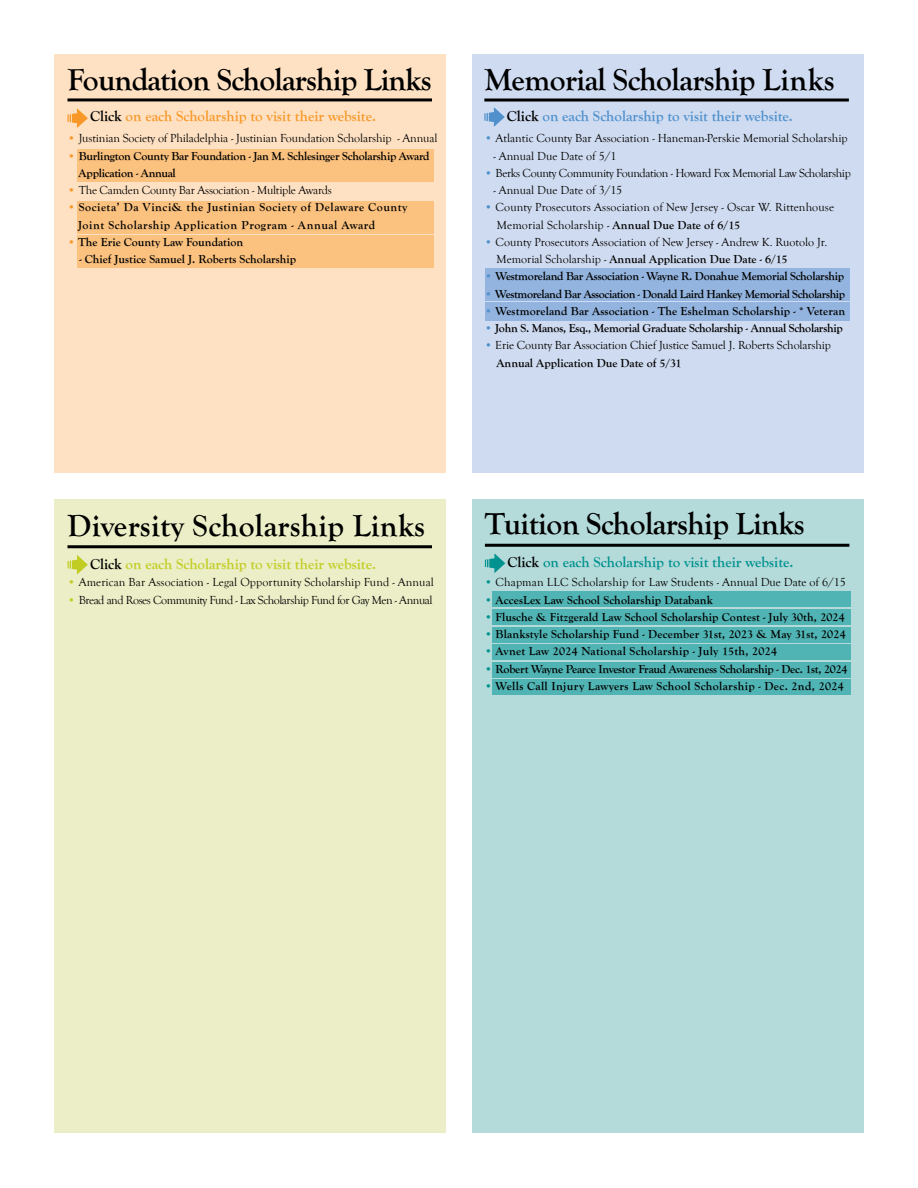
<style>
.page{position:relative;width:918px;height:1188px;background:#fff}
.page>*{position:absolute;margin:0;border:0;box-sizing:border-box;transform-origin:0 0}
.t1{font:700 31.5px "Goudy Old Style T";letter-spacing:-.02em;color:#000}
.t2{font:700 31.5px "Goudy Old Style T";letter-spacing:.01em;color:#000}
.t3{font:700 15px "Goudy Old Style T";color:#c2cd23}
.t4{font:700 15px "Goudy Old Style T";color:#f89829}
.t5{font:700 15px "Goudy Old Style T";color:#5091cd}
.t6{font:700 15px "Goudy Old Style T";color:#00928f}
.t7{font:12px/17.2px "Goudy Old Style T";letter-spacing:-.005em;color:#000}
.t8{font:700 12px "Goudy Old Style T";color:#000}
.t9{font:700 12px/17.2px "Goudy Old Style T";letter-spacing:-.02em;color:#000}
.t10{font:700 12px/17.2px "Goudy Old Style T";letter-spacing:.045em;color:#000}
.t11{font:700 12px "Goudy Old Style T";letter-spacing:-.03em;color:#000}
.t12{font:12px "Goudy Old Style T";letter-spacing:-.03em;color:#000}
.t13{font:12px "Goudy Old Style T";letter-spacing:-.035em;color:#000}
.t14{font:700 12px "Goudy Old Style T";letter-spacing:.03em;color:#000}
.t15{font:700 12px "Goudy Old Style T";letter-spacing:.025em;color:#000}
.s1{color:#000}
.s2{color:#f89829}
.s3{font-weight:400;color:#f89829}
.s4{color:#5091cd}
.s5{font-weight:700}
.s6{font-weight:400;color:#5091cd}
.s7{color:#c2cd23}
.s8{color:#00928f}
.s9{font-weight:400;color:#00928f}
</style>
<div class="page">
<div style="left:472px;top:500px;width:392px;height:633px;background:#b4dada"></div>
<div style="left:54px;top:500px;width:392px;height:633px;background:#ebeec6"></div>
<hr style="left:68px;top:545px;width:364px;height:3px;background:#000">
<div style="left:54px;top:54px;width:392px;height:418px;background:#fee1c2"></div>
<div style="left:472px;top:54px;width:392px;height:418px;background:#cfdbf0"></div>
<hr style="left:68px;top:98px;width:364px;height:3px;background:#000">
<hr style="left:484px;top:99px;width:365px;height:3px;background:#000">
<hr style="left:485px;top:544px;width:364px;height:3px;background:#000">
<svg style="left:68px;top:109px;width:20px;height:19px"></svg>
<svg style="left:484px;top:108px;width:21px;height:18px"></svg>
<svg style="left:485px;top:554px;width:20px;height:19px"></svg>
<svg style="left:68px;top:555px;width:20px;height:19px"></svg>
<div style="left:492px;top:591px;width:358px;height:15px;background:#51b4b4"></div>
<div style="left:492px;top:609px;width:358px;height:16px;background:#51b4b4"></div>
<div style="left:492px;top:627px;width:358px;height:16px;background:#51b4b4"></div>
<div style="left:77px;top:149px;width:357px;height:32px;background:#fbc17e"></div>
<div style="left:485px;top:303px;width:364px;height:18px;background:#93b4df"></div>
<div style="left:492px;top:645px;width:358px;height:15px;background:#51b4b4"></div>
<div style="left:492px;top:662px;width:358px;height:15px;background:#51b4b4"></div>
<div style="left:77px;top:201px;width:357px;height:33px;background:#fbc17e"></div>
<div style="left:485px;top:286px;width:365px;height:15px;background:#93b4df"></div>
<div style="left:485px;top:268px;width:365px;height:17px;background:#93b4df"></div>
<div style="left:492px;top:679px;width:358px;height:15px;background:#51b4b4"></div>
<div style="left:77px;top:235px;width:357px;height:33px;background:#fbc17e"></div>
<h1 class="t1" style="left:68px;top:62px;width:366px">Foundation Scholarship Links</h1>
<p class="t4" style="left:90px;top:108px;width:288px"><span class="s1">Click</span> on each Scholarship to visit their website.</p>
<p class="t7" style="left:68px;top:130px;width:371px"><span class="s2">•</span> Justinian Society of Philadelphia - Justinian Foundation Scholarship - Annual</p>
<p class="t9" style="left:79px;top:147px;width:353px;text-indent:-11px"><span class="s3">•</span> Burlington County Bar Foundation - Jan M. Schlesinger Scholarship Award<br>Application - Annual</p>
<p class="t7" style="left:68px;top:182px;width:266px"><span class="s2">•</span> The Camden County Bar Association - Multiple Awards</p>
<p class="t10" style="left:78px;top:199px;width:331px;text-indent:-11px"><span class="s3">•</span> Societa’ Da Vinci&amp; the Justinian Society of Delaware County<br>Joint Scholarship Application Program - Annual Award</p>
<p class="t8" style="left:68px;top:235px;width:177px"><span class="s3">•</span> The Erie County Law Foundation</p>
<p class="t8" style="left:80px;top:253px;width:218px">- Chief Justice Samuel J. Roberts Scholarship</p>
<h1 class="t1" style="left:484px;top:62px;width:352px">Memorial Scholarship Links</h1>
<p class="t5" style="left:507px;top:108px;width:288px"><span class="s1">Click</span> on each Scholarship to visit their website.</p>
<p class="t7" style="left:484px;top:130px;width:365px"><span class="s4">•</span> Atlantic County Bar Association - Haneman-Perskie Memorial Scholarship</p>
<p class="t7" style="left:493px;top:147px;width:125px">- Annual Due Date of 5/1</p>
<p class="t12" style="left:484px;top:166px;width:368px"><span class="s4">•</span> Berks County Community Foundation - Howard Fox Memorial Law Scholarship</p>
<p class="t7" style="left:493px;top:182px;width:130px">- Annual Due Date of 3/15</p>
<p class="t7" style="left:497px;top:199px;width:339px;text-indent:-12px"><span class="s4">•</span> County Prosecutors Association of New Jersey - Oscar W. Rittenhouse<br>Memorial Scholarship - <span class="s5">Annual Due Date of 6/15</span></p>
<p class="t7" style="left:496px;top:234px;width:333px;text-indent:-12px"><span class="s4">•</span> County Prosecutors Association of New Jersey - Andrew K. Ruotolo Jr.<br>Memorial Scholarship - <span class="s5">Annual Application Due Date - 6/15</span></p>
<p class="t9" style="left:484px;top:268px;width:361px"><span class="s6">•</span> Westmoreland Bar Association - Wayne R. Donahue Memorial Scholarship</p>
<p class="t11" style="left:484px;top:287px;width:362px"><span class="s6">•</span> Westmoreland Bar Association - Donald Laird Hankey Memorial Scholarship</p>
<p class="t8" style="left:484px;top:304px;width:362px"><span class="s6">•</span> Westmoreland Bar Association - The Eshelman Scholarship - * Veteran</p>
<p class="t9" style="left:484px;top:320px;width:360px"><span class="s6">•</span> John S. Manos, Esq., Memorial Graduate Scholarship - Annual Scholarship</p>
<p class="t7" style="left:496px;top:337px;width:336px;text-indent:-12px"><span class="s4">•</span> Erie County Bar Association Chief Justice Samuel J. Roberts Scholarship<br><span class="s5">Annual Application Due Date of 5/31</span></p>
<h1 class="t2" style="left:68px;top:508px;width:359px">Diversity Scholarship Links</h1>
<p class="t3" style="left:90px;top:555px;width:288px"><span class="s1">Click</span> on each Scholarship to visit their website.</p>
<p class="t7" style="left:68px;top:574px;width:368px"><span class="s7">•</span> American Bar Association - Legal Opportunity Scholarship Fund - Annual</p>
<p class="t13" style="left:68px;top:594px;width:367px"><span class="s7">•</span> Bread and Roses Community Fund - Lax Scholarship Fund for Gay Men - Annual</p>
<h1 class="t1" style="left:485px;top:506px;width:321px">Tuition Scholarship Links</h1>
<p class="t6" style="left:507px;top:554px;width:288px"><span class="s1">Click</span> on each Scholarship to visit their website.</p>
<p class="t7" style="left:484px;top:574px;width:363px"><span class="s8">•</span> Chapman LLC Scholarship for Law Students - Annual Due Date of 6/15</p>
<p class="t8" style="left:484px;top:593px;width:230px"><span class="s9">•</span> AccesLex Law School Scholarship Databank</p>
<p class="t8" style="left:484px;top:610px;width:362px"><span class="s9">•</span> Flusche &amp; Fitzgerald Law School Scholarship Contest - July 30th, 2024</p>
<p class="t8" style="left:484px;top:627px;width:363px"><span class="s9">•</span> Blankstyle Scholarship Fund - December 31st, 2023 &amp; May 31st, 2024</p>
<p class="t15" style="left:484px;top:645px;width:294px"><span class="s9">•</span> Avnet Law 2024 National Scholarship - July 15th, 2024</p>
<p class="t9" style="left:484px;top:660px;width:365px"><span class="s9">•</span> Robert Wayne Pearce Investor Fraud Awareness Scholarship - Dec. 1st, 2024</p>
<p class="t14" style="left:484px;top:679px;width:361px"><span class="s9">•</span> Wells Call Injury Lawyers Law School Scholarship - Dec. 2nd, 2024</p>
</div>
